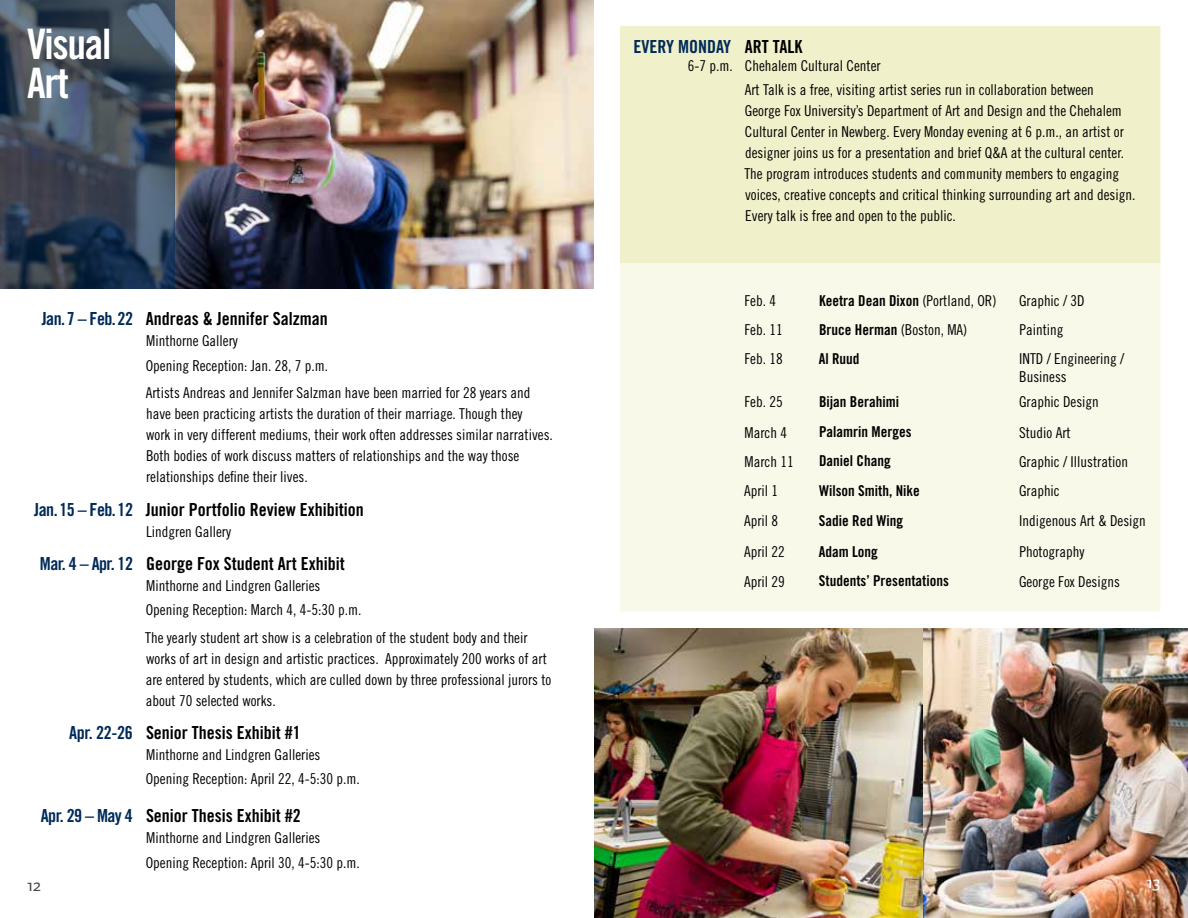
<style>
.page{position:relative;width:1188px;height:918px;background:#fff}
.page>*{position:absolute;margin:0;border:0;box-sizing:border-box;transform-origin:0 0}
.t1{font:42px/39px "Trade Gothic Bold Cond Twenty";letter-spacing:-.03em;color:#fff}
.t2{font:18px "Trade Gothic Bold Cond Twenty";color:#000}
.t3{font:18px "Trade Gothic Bold Cond Twenty";color:#002a58}
.t4{font:18px "Auto 1";color:#fff}
.t5{font:18px "Auto 1";color:#474747}
.t6{font:15px/21px "Trade Gothic Cond Eighteen";color:#000}
.t7{font:15px "Trade Gothic Bold Cond Twenty";color:#000}
.s1{color:#002a58}
.s2{font-family:"Trade Gothic Cond Eighteen"}
</style>
<div class="page">
<img style="left:922px;top:629px;width:266px;height:289px">
<img style="left:594px;top:629px;width:328px;height:289px">
<div style="left:620px;top:26px;width:540px;height:238px;background:#f0f0ca"></div>
<div style="left:620px;top:264px;width:540px;height:347px;background:#f9f9ea"></div>
<img style="left:175px;top:0;width:419px;height:288px">
<svg style="left:0;top:0;width:175px;height:288px;background:#3a4859"></svg>
<h1 class="t1" style="left:27px;top:24px;width:86px">Visual<br>Art</h1>
<p class="t2" style="left:42px;top:308px;width:287px"><span class="s1">Jan. 7 – Feb. 22</span> Andreas &amp; Jennifer Salzman</p>
<p class="t6" style="left:146px;top:329px;width:184px;line-height:24.3px">Minthorne Gallery<br>Opening Reception: Jan. 28, 7 p.m.</p>
<p class="t6" style="left:146px;top:382px;width:409px">Artists Andreas and Jennifer Salzman have been married for 28 years and have been practicing artists the duration of their marriage. Though they<br>work in very different mediums, their work often addresses similar narratives.<br>Both bodies of work discuss matters of relationships and the way those relationships define their lives.</p>
<p class="t2" style="left:34px;top:498px;width:331px"><span class="s1">Jan. 15 – Feb. 12</span> Junior Portfolio Review Exhibition</p>
<p class="t6" style="left:146px;top:521px;width:86px">Lindgren Gallery</p>
<p class="t2" style="left:40px;top:553px;width:306px"><span class="s1">Mar. 4 – Apr. 12</span> George Fox Student Art Exhibit</p>
<p class="t6" style="left:146px;top:573px;width:217px;line-height:24.3px">Minthorne and Lindgren Galleries<br>Opening Reception: March 4, 4-5:30 p.m.</p>
<p class="t6" style="left:145px;top:627px;width:408px">The yearly student art show is a celebration of the student body and their works of art in design and artistic practices. Approximately 200 works of art are entered by students, which are culled down by three professional jurors to about 70 selected works.</p>
<p class="t2" style="left:69px;top:722px;width:233px"><span class="s1">Apr. 22-26</span> Senior Thesis Exhibit #1</p>
<p class="t6" style="left:146px;top:742px;width:216px;line-height:24.3px">Minthorne and Lindgren Galleries<br>Opening Reception: April 22, 4-5:30 p.m.</p>
<p class="t2" style="left:41px;top:805px;width:262px"><span class="s1">Apr. 29 – May 4</span> Senior Thesis Exhibit #2</p>
<p class="t6" style="left:146px;top:826px;width:216px;line-height:24.3px">Minthorne and Lindgren Galleries<br>Opening Reception: April 30, 4-5:30 p.m.</p>
<p class="t5" style="left:27px;top:874px;width:15px">12</p>
<p class="t3" style="left:633px;top:36px;width:99px">EVERY MONDAY</p>
<p class="t6" style="left:688px;top:55px;width:46px">6-7 p.m.</p>
<p class="t2" style="left:745px;top:36px;width:59px">ART TALK</p>
<p class="t6" style="left:745px;top:54px;width:351px;line-height:24.3px">Chehalem Cultural Center<br>Art Talk is a free, visiting artist series run in collaboration between</p>
<p class="t6" style="left:744px;top:100px;width:393px">George Fox University’s Department of Art and Design and the Chehalem Cultural Center in Newberg. Every Monday evening at 6 p.m., an artist or designer joins us for a presentation and brief Q&amp;A at the cultural center.<br>The program introduces students and community members to engaging voices, creative concepts and critical thinking surrounding art and design.<br>Every talk is free and open to the public.</p>
<p class="t6" style="left:744px;top:290px;width:33px">Feb. 4</p>
<p class="t7" style="left:819px;top:291px;width:179px">Keetra Dean Dixon <span class="s2">(Portland, OR)</span></p>
<p class="t6" style="left:1019px;top:290px;width:67px">Graphic / 3D</p>
<p class="t6" style="left:744px;top:319px;width:40px">Feb. 11</p>
<p class="t7" style="left:819px;top:320px;width:150px">Bruce Herman <span class="s2">(Boston, MA)</span></p>
<p class="t6" style="left:1019px;top:319px;width:46px">Painting</p>
<p class="t6" style="left:744px;top:348px;width:40px">Feb. 18</p>
<p class="t7" style="left:819px;top:349px;width:42px">Al Ruud</p>
<p class="t6" style="left:1019px;top:350px;width:106px;line-height:18px">INTD / Engineering /<br>Business</p>
<p class="t6" style="left:744px;top:391px;width:40px">Feb. 25</p>
<p class="t7" style="left:819px;top:393px;width:81px">Bijan Berahimi</p>
<p class="t6" style="left:1019px;top:391px;width:81px">Graphic Design</p>
<p class="t6" style="left:745px;top:422px;width:44px">March 4</p>
<p class="t7" style="left:819px;top:423px;width:94px">Palamrin Merges</p>
<p class="t6" style="left:1019px;top:422px;width:53px">Studio Art</p>
<p class="t6" style="left:745px;top:451px;width:51px">March 11</p>
<p class="t7" style="left:819px;top:452px;width:73px">Daniel Chang</p>
<p class="t6" style="left:1019px;top:451px;width:111px">Graphic / Illustration</p>
<p class="t6" style="left:744px;top:480px;width:36px">April 1</p>
<p class="t7" style="left:819px;top:481px;width:102px">Wilson Smith, Nike</p>
<p class="t6" style="left:1019px;top:480px;width:42px">Graphic</p>
<p class="t6" style="left:744px;top:510px;width:36px">April 8</p>
<p class="t7" style="left:819px;top:511px;width:86px">Sadie Red Wing</p>
<p class="t6" style="left:1019px;top:510px;width:128px">Indigenous Art &amp; Design</p>
<p class="t6" style="left:744px;top:541px;width:42px">April 22</p>
<p class="t7" style="left:819px;top:543px;width:61px">Adam Long</p>
<p class="t6" style="left:1019px;top:541px;width:66px">Photography</p>
<p class="t6" style="left:744px;top:571px;width:42px">April 29</p>
<p class="t7" style="left:819px;top:572px;width:131px">Students’ Presentations</p>
<p class="t6" style="left:1019px;top:571px;width:102px">George Fox Designs</p>
<p class="t4" style="left:1147px;top:871px;width:15px">13</p>
</div>
